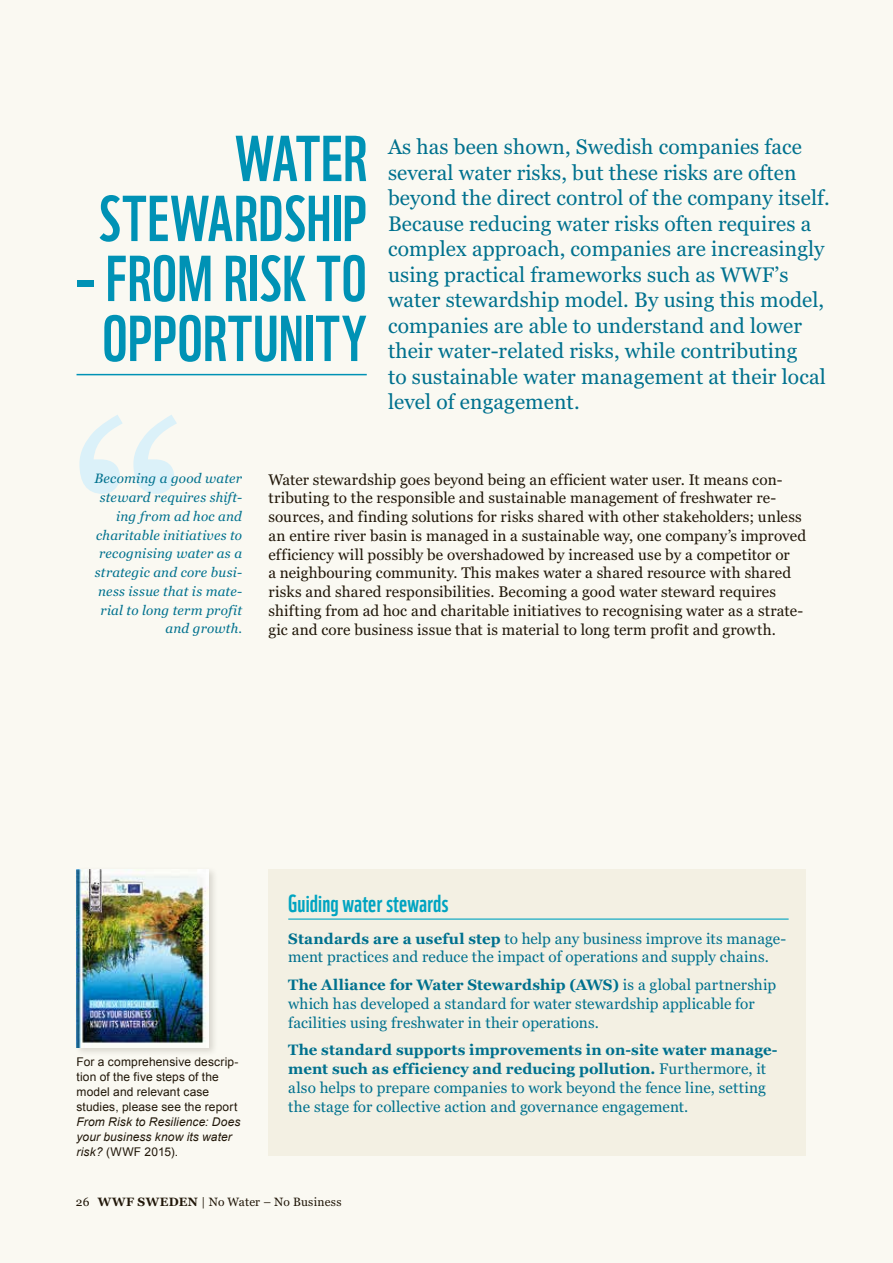
<style>
.page{position:relative;width:893px;height:1263px;background:#faf9f2}
.page>*{position:absolute;margin:0;border:0;box-sizing:border-box;transform-origin:0 0}
.t1{font:300px "Georgia";color:#dbf1f9}
.t2{font:63px/60px "WWF";letter-spacing:.01em;color:#0092b5;text-align:right}
.t3{font:24px "WWF";letter-spacing:.005em;color:#00a4c1}
.t4{font:21px/25.5px "Georgia";letter-spacing:.005em;color:#00718e}
.t5{font:15.3px/18.8px "Georgia";letter-spacing:.01em;color:#211709}
.t6{font:15.3px/18.8px "Georgia";letter-spacing:.005em;color:#00718e}
.t7{font:700 15px/18.8px "Georgia";color:#00718e}
.t8{font:italic 13.5px/18.8px "Georgia";letter-spacing:.015em;color:#00718e;text-align:right}
.t9{font:12px/15px "Arial";letter-spacing:.01em;color:#211709}
.t10{font:italic 12px/15px "Arial";letter-spacing:.01em;color:#211709}
.t11{font:12px "Georgia";letter-spacing:.01em;color:#211709}
.s1{font-style:normal}
.s2{font-weight:700;font-size:15px}
.s3{font-weight:400;font-size:15.3px}
.s4{font-weight:700}
</style>
<div class="page">
<hr style="left:77px;top:374px;width:290px;height:1px;background:#0092b5">
<div style="left:74px;top:867px;width:144px;height:190px;background:#211709;opacity:.15"></div>
<img style="left:77px;top:869px;width:132px;height:178px">
<div style="left:268px;top:869px;width:538px;height:287px;background:#f3f0e3"></div>
<hr style="left:288px;top:918px;width:501px;height:2px;background:#00a4c1">
<h2 class="t2" style="left:98px;top:122px;width:270px">WATER<br>STEWARDSHIP</h2>
<h2 class="t2" style="left:77px;top:242px;width:292px;text-align:center">– FROM RISK TO<br>OPPORTUNITY</h2>
<p class="t4" style="left:388px;top:135px;width:443px">As has been shown, Swedish companies face several water risks, but these risks are often beyond the direct control of the company itself.<br>Because reducing water risks often requires a complex approach, companies are increasingly using practical frameworks such as WWF’s water stewardship model. By using this model, companies are able to understand and lower their water-related risks, while contributing<br>to sustainable water management at their local level of engagement.</p>
<h1 class="t1" style="left:68px;top:353px;width:125px">“</h1>
<p class="t8" style="left:95px;top:469px;width:149px">Becoming a good water steward requires shift&shy;ing from ad hoc and charitable initiatives to recognising water as a strategic and core busi&shy;ness issue that is mate&shy;rial to long term profit and growth.</p>
<p class="t5" style="left:268px;top:470px;width:539px">Water stewardship goes beyond being an efficient water user. It means con&shy;tributing to the responsible and sustainable management of freshwater re&shy;sources, and finding solutions for risks shared with other stakeholders; unless an entire river basin is managed in a sustainable way, one company’s improved efficiency will possibly be overshadowed by increased use by a competitor or<br>a neighbouring community. This makes water a shared resource with shared risks and shared responsibilities. Becoming a good water steward requires shifting from ad hoc and charitable initiatives to recognising water as a strate&shy;gic and core business issue that is material to long term profit and growth.</p>
<p class="t9" style="left:77px;top:1054px;width:164px">For a comprehensive descrip&shy;tion of the five steps of the model and relevant case studies, please see the report</p>
<p class="t10" style="left:77px;top:1114px;width:165px">From Risk to Resilience: Does your business know its water risk? <span class="s1">(WWF 2015).</span></p>
<h3 class="t3" style="left:288px;top:885px;width:162px">Guiding water stewards</h3>
<p class="t6" style="left:288px;top:929px;width:500px"><span class="s2">Standards are a useful step</span> to help any business improve its manage&shy;ment practices and reduce the impact of operations and supply chains.</p>
<p class="t7" style="left:288px;top:976px;width:489px">The Alliance for Water Stewardship (AWS) <span class="s3">is a global partnership</span></p>
<p class="t6" style="left:288px;top:994px;width:468px">which has developed a standard for water stewardship applicable for facilities using freshwater in their operations.</p>
<p class="t7" style="left:288px;top:1041px;width:491px">The standard supports improvements in on-site water manage&shy;ment such as efficiency and reducing pollution. <span class="s3">Furthermore, it</span></p>
<p class="t6" style="left:288px;top:1078px;width:479px">also helps to prepare companies to work beyond the fence line, setting the stage for collective action and governance engagement.</p>
<p class="t11" style="left:76px;top:1194px;width:267px">26 <span class="s4">WWF SWEDEN</span> | No Water – No Business</p>
</div>
